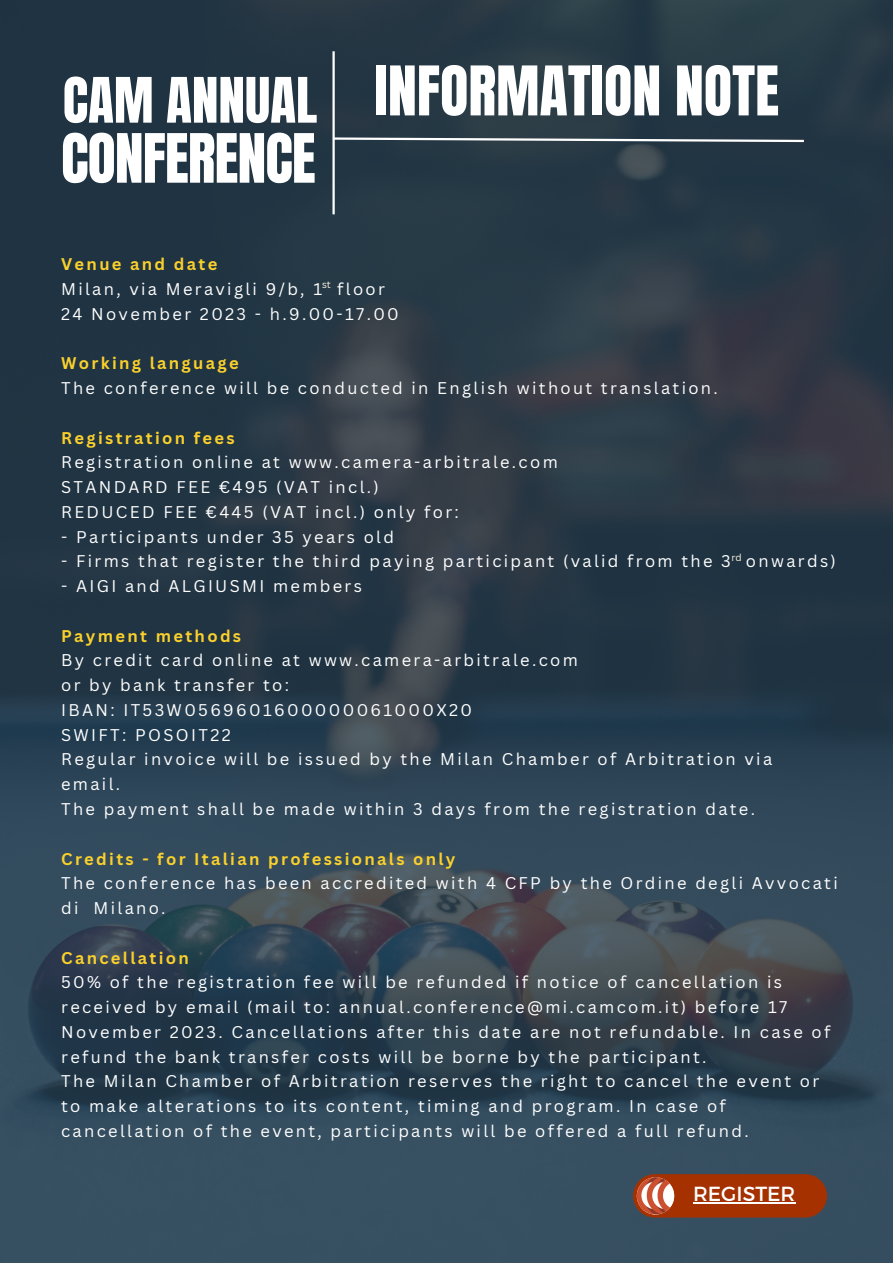
<style>
.page{position:relative;width:893px;height:1263px;background:#fff}
.page>*{position:absolute;margin:0;border:0;box-sizing:border-box;transform-origin:0 0}
.t1{font:58.2px "Anton";color:#fff}
.t2{font:57.75px "Anton";letter-spacing:-.015em;color:#fff}
.t3{font:53.25px "Anton";color:#fff}
.t4{font:20.4px "Montserrat";color:#fff}
.t5{font:16.5px/24.8px "Canva Sans";letter-spacing:.14em;color:#fff}
.t6{font:700 16.5px "Canva Sans";letter-spacing:.14em;color:#fad02c}
.t7{font:9.75px "Canva Sans";color:#fff8e1}
</style>
<div class="page">
<img style="left:0;top:0;width:893px;height:1263px">
<svg style="left:331px;top:136px;width:475px;height:7px"></svg>
<hr style="left:332px;top:51px;width:3px;height:163px;background:#fff">
<div style="left:633px;top:1174px;width:194px;height:43px;background:#a63100;border-radius:22px"></div>
<img style="left:637px;top:1177px;width:37px;height:37px;border-radius:50%">
<hr style="left:693px;top:1202px;width:102px;height:2px;background:#fff">
<p class="t3" style="left:63px;top:62px;width:256px">CAM ANNUAL</p>
<p class="t2" style="left:61px;top:117px;width:256px">CONFERENCE</p>
<p class="t1" style="left:375px;top:49px;width:406px">INFORMATION NOTE</p>
<p class="t6" style="left:61px;top:253px;width:158px">Venue and date</p>
<p class="t5" style="left:61px;top:276px;width:325px">Milan, via Meravigli 9/b, 1 floor</p>
<p class="t5" style="left:61px;top:301px;width:339px">24 November 2023 - h.9.00-17.00</p>
<p class="t6" style="left:61px;top:352px;width:179px">Working language</p>
<p class="t5" style="left:61px;top:375px;width:658px">The conference will be conducted in English without translation.</p>
<p class="t6" style="left:61px;top:426px;width:175px">Registration fees</p>
<p class="t5" style="left:61px;top:450px;width:498px">Registration online at www.camera-arbitrale.com</p>
<p class="t5" style="left:61px;top:474px;width:319px">STANDARD FEE €495 (VAT incl.)</p>
<p class="t5" style="left:61px;top:499px;width:399px">REDUCED FEE €445 (VAT incl.) only for:</p>
<p class="t5" style="left:61px;top:524px;width:334px">- Participants under 35 years old</p>
<p class="t5" style="left:61px;top:549px;width:776px">- Firms that register the third paying participant (valid from the 3 onwards)</p>
<p class="t5" style="left:61px;top:573px;width:302px">- AIGI and ALGIUSMI members</p>
<p class="t6" style="left:61px;top:624px;width:181px">Payment methods</p>
<p class="t5" style="left:61px;top:648px;width:518px">By credit card online at www.camera-arbitrale.com</p>
<p class="t5" style="left:61px;top:672px;width:229px">or by bank transfer to:</p>
<p class="t5" style="left:61px;top:697px;width:412px">IBAN: IT53W0569601600000061000X20</p>
<p class="t5" style="left:61px;top:722px;width:171px">SWIFT: POSOIT22</p>
<p class="t5" style="left:61px;top:747px;width:712px">Regular invoice will be issued by the Milan Chamber of Arbitration via email.</p>
<p class="t5" style="left:61px;top:796px;width:695px">The payment shall be made within 3 days from the registration date.</p>
<p class="t6" style="left:61px;top:847px;width:396px">Credits - for Italian professionals only</p>
<p class="t5" style="left:61px;top:870px;width:778px">The conference has been accredited with 4 CFP by the Ordine degli Avvocati di Milano.</p>
<p class="t6" style="left:61px;top:946px;width:129px">Cancellation</p>
<p class="t5" style="left:61px;top:969px;width:771px">50% of the registration fee will be refunded if notice of cancellation is received by email (mail to: annual.conference@mi.camcom.it) before 17<br>November 2023. Cancellations after this date are not refundable. In case of refund the bank transfer costs will be borne by the participant.</p>
<p class="t5" style="left:61px;top:1068px;width:759px">The Milan Chamber of Arbitration reserves the right to cancel the event or to make alterations to its content, timing and program. In case of cancellation of the event, participants will be offered a full refund.</p>
<p class="t7" style="left:322px;top:278px;width:10px">st</p>
<p class="t7" style="left:731px;top:551px;width:12px">rd</p>
<p class="t4" style="left:693px;top:1180px;width:104px">REGISTER</p>
</div>
